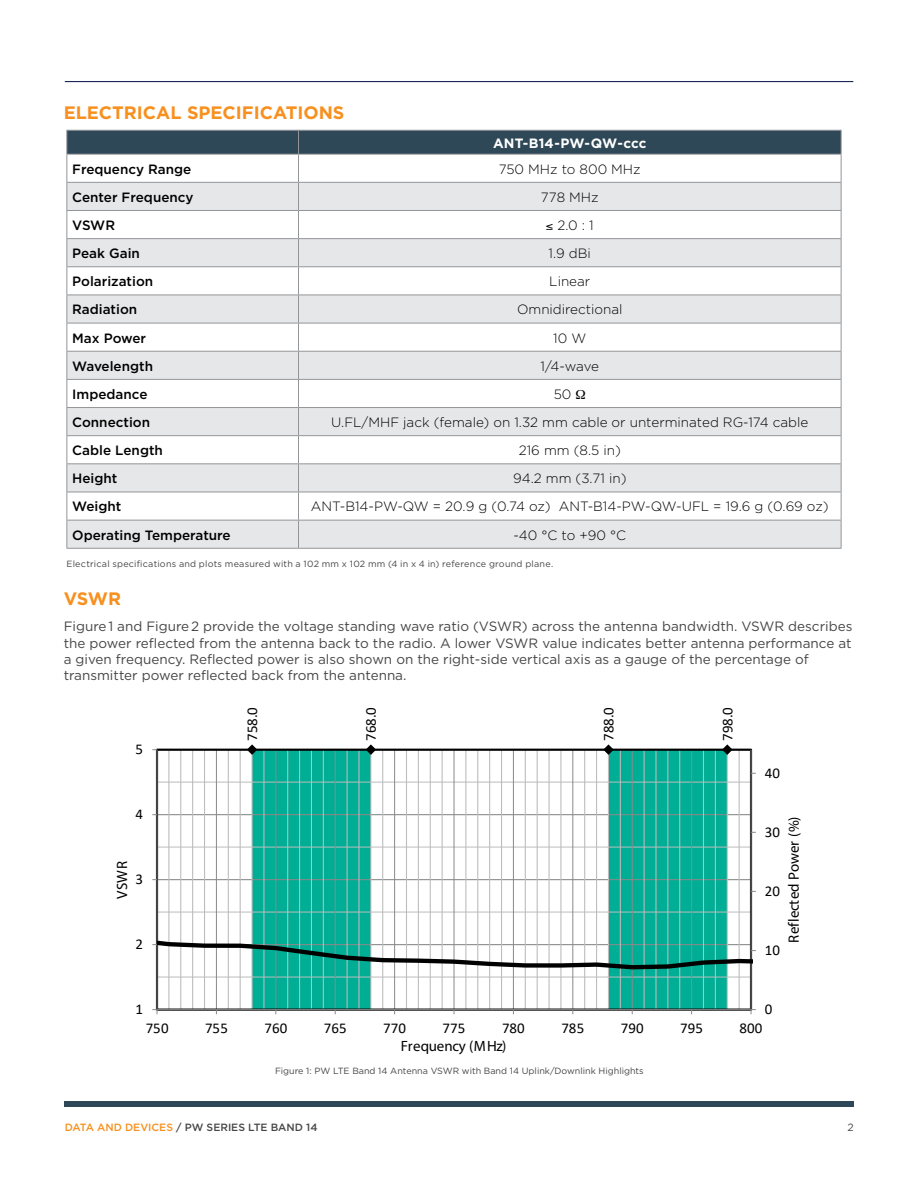
<style>
.page{position:relative;width:918px;height:1188px;background:#fff}
.page>*{position:absolute;margin:0;border:0;box-sizing:border-box;transform-origin:0 0}
.t1{font:700 18px "Gotham";color:#f7901e}
.t2{font:15px "Calibri";color:#000}
.t3{font:15px "Myriad Pro";letter-spacing:.005em;color:#000}
.t4{font:13.5px/16.2px "Gotham";color:#464547}
.t5{font:300 13.5px "Gotham";color:#000}
.t6{font:500 13.5px "Gotham";color:#000}
.t7{font:700 13.5px "Gotham";letter-spacing:.005em;color:#fff}
.t8{font:500 10.5px "Gotham";color:#464547}
.t9{font:10.5px "Gotham";color:#464547}
.t10{font:9px "Gotham";letter-spacing:.015em;color:#464547}
.s1{color:#f7901e}
</style>
<div class="page">
<hr style="left:65px;top:81px;width:788px;height:1px;background:#1e295b">
<div style="left:65px;top:1101px;width:789px;height:6px;background:#2e4857"></div>
<hr style="left:66px;top:548px;width:233px;height:1px;background:#939598">
<hr style="left:298px;top:548px;width:544px;height:1px;background:#939598">
<div style="left:609px;top:750px;width:118px;height:260px;background:#00ae95"></div>
<div style="left:252px;top:750px;width:119px;height:260px;background:#00ae95"></div>
<hr style="left:157px;top:977px;width:594px;height:1px;background:#bcbcbc">
<hr style="left:168px;top:750px;width:1px;height:260px;background:#bcbcbc">
<hr style="left:180px;top:750px;width:1px;height:260px;background:#bcbcbc">
<hr style="left:192px;top:750px;width:1px;height:260px;background:#bcbcbc">
<hr style="left:204px;top:750px;width:1px;height:260px;background:#bcbcbc">
<hr style="left:228px;top:750px;width:1px;height:260px;background:#bcbcbc">
<hr style="left:240px;top:750px;width:1px;height:260px;background:#bcbcbc">
<hr style="left:252px;top:750px;width:1px;height:260px;background:#bcbcbc">
<hr style="left:263px;top:750px;width:1px;height:260px;background:#bcbcbc">
<hr style="left:287px;top:750px;width:1px;height:260px;background:#bcbcbc">
<hr style="left:299px;top:750px;width:1px;height:260px;background:#bcbcbc">
<hr style="left:311px;top:750px;width:1px;height:260px;background:#bcbcbc">
<hr style="left:323px;top:750px;width:1px;height:260px;background:#bcbcbc">
<hr style="left:347px;top:750px;width:1px;height:260px;background:#bcbcbc">
<hr style="left:358px;top:750px;width:2px;height:260px;background:#bcbcbc">
<hr style="left:370px;top:750px;width:1px;height:260px;background:#bcbcbc">
<hr style="left:382px;top:750px;width:1px;height:260px;background:#bcbcbc">
<hr style="left:406px;top:750px;width:1px;height:260px;background:#bcbcbc">
<hr style="left:418px;top:750px;width:1px;height:260px;background:#bcbcbc">
<hr style="left:430px;top:750px;width:1px;height:260px;background:#bcbcbc">
<hr style="left:442px;top:750px;width:1px;height:260px;background:#bcbcbc">
<hr style="left:465px;top:750px;width:1px;height:260px;background:#bcbcbc">
<hr style="left:477px;top:750px;width:1px;height:260px;background:#bcbcbc">
<hr style="left:489px;top:750px;width:1px;height:260px;background:#bcbcbc">
<hr style="left:501px;top:750px;width:1px;height:260px;background:#bcbcbc">
<hr style="left:525px;top:750px;width:1px;height:260px;background:#bcbcbc">
<hr style="left:537px;top:750px;width:1px;height:260px;background:#bcbcbc">
<hr style="left:549px;top:750px;width:1px;height:260px;background:#bcbcbc">
<hr style="left:560px;top:750px;width:1px;height:260px;background:#bcbcbc">
<hr style="left:584px;top:750px;width:1px;height:260px;background:#bcbcbc">
<hr style="left:596px;top:750px;width:1px;height:260px;background:#bcbcbc">
<hr style="left:608px;top:750px;width:1px;height:260px;background:#bcbcbc">
<hr style="left:620px;top:750px;width:1px;height:260px;background:#bcbcbc">
<hr style="left:644px;top:750px;width:1px;height:260px;background:#bcbcbc">
<hr style="left:655px;top:750px;width:2px;height:260px;background:#bcbcbc">
<hr style="left:667px;top:750px;width:1px;height:260px;background:#bcbcbc">
<hr style="left:679px;top:750px;width:1px;height:260px;background:#bcbcbc">
<hr style="left:703px;top:750px;width:1px;height:260px;background:#bcbcbc">
<hr style="left:715px;top:750px;width:1px;height:260px;background:#bcbcbc">
<hr style="left:727px;top:750px;width:1px;height:260px;background:#bcbcbc">
<hr style="left:739px;top:750px;width:1px;height:260px;background:#bcbcbc">
<hr style="left:216px;top:750px;width:1px;height:260px;background:#898989">
<hr style="left:275px;top:750px;width:1px;height:260px;background:#898989">
<hr style="left:335px;top:750px;width:1px;height:260px;background:#898989">
<hr style="left:394px;top:750px;width:1px;height:260px;background:#898989">
<hr style="left:454px;top:750px;width:1px;height:260px;background:#898989">
<hr style="left:513px;top:750px;width:1px;height:260px;background:#898989">
<hr style="left:572px;top:750px;width:1px;height:260px;background:#898989">
<hr style="left:632px;top:750px;width:1px;height:260px;background:#898989">
<hr style="left:691px;top:750px;width:1px;height:260px;background:#898989">
<div style="left:156px;top:749px;width:596px;height:262px;border:2px solid #000"></div>
<hr style="left:751px;top:750px;width:1px;height:260px;background:#898989">
<hr style="left:157px;top:750px;width:1px;height:260px;background:#898989">
<hr style="left:157px;top:1009px;width:594px;height:1px;background:#898989">
<svg style="left:152px;top:1009px;width:6px;height:5px"></svg>
<svg style="left:751px;top:1009px;width:5px;height:5px"></svg>
<svg style="left:157px;top:780px;width:595px;height:192px"></svg>
<svg style="left:603px;top:744px;width:11px;height:11px"></svg>
<svg style="left:722px;top:744px;width:11px;height:11px"></svg>
<svg style="left:247px;top:744px;width:10px;height:11px"></svg>
<svg style="left:366px;top:744px;width:10px;height:11px"></svg>
<svg style="left:66px;top:130px;width:776px;height:418px"></svg>
<h1 class="t1" style="left:64px;top:101px;width:282px">ELECTRICAL SPECIFICATIONS</h1>
<p class="t7" style="left:493px;top:134px;width:155px">ANT-B14-PW-QW-ccc</p>
<p class="t6" style="left:72px;top:160px;width:121px">Frequency Range</p>
<p class="t5" style="left:499px;top:160px;width:143px">750 MHz to 800 MHz</p>
<p class="t6" style="left:72px;top:188px;width:123px">Center Frequency</p>
<p class="t5" style="left:541px;top:188px;width:59px">778 MHz</p>
<p class="t6" style="left:72px;top:216px;width:44px">VSWR</p>
<p class="t5" style="left:546px;top:217px;width:49px">≤ 2.0 : 1</p>
<p class="t6" style="left:72px;top:245px;width:69px">Peak Gain</p>
<p class="t5" style="left:549px;top:245px;width:44px">1.9 dBi</p>
<p class="t6" style="left:72px;top:273px;width:83px">Polarization</p>
<p class="t5" style="left:549px;top:273px;width:42px">Linear</p>
<p class="t6" style="left:72px;top:301px;width:67px">Radiation</p>
<p class="t5" style="left:517px;top:301px;width:107px">Omnidirectional</p>
<p class="t6" style="left:72px;top:329px;width:75px">Max Power</p>
<p class="t5" style="left:553px;top:329px;width:34px">10 W</p>
<p class="t6" style="left:72px;top:357px;width:82px">Wavelength</p>
<p class="t5" style="left:541px;top:357px;width:60px">1/4-wave</p>
<p class="t6" style="left:72px;top:385px;width:77px">Impedance</p>
<p class="t5" style="left:554px;top:386px;width:19px">50</p>
<p class="t6" style="left:72px;top:413px;width:79px">Connection</p>
<p class="t5" style="left:331px;top:414px;width:479px">U.FL/MHF jack (female) on 1.32 mm cable or unterminated RG-174 cable</p>
<p class="t6" style="left:72px;top:442px;width:92px">Cable Length</p>
<p class="t5" style="left:519px;top:442px;width:104px">216 mm (8.5 in)</p>
<p class="t6" style="left:72px;top:470px;width:47px">Height</p>
<p class="t5" style="left:513px;top:470px;width:115px">94.2 mm (3.71 in)</p>
<p class="t6" style="left:72px;top:498px;width:51px">Weight</p>
<p class="t5" style="left:311px;top:498px;width:519px">ANT-B14-PW-QW = 20.9 g (0.74 oz) ANT-B14-PW-QW-UFL = 19.6 g (0.69 oz)</p>
<p class="t6" style="left:72px;top:526px;width:160px">Operating Temperature</p>
<p class="t5" style="left:513px;top:526px;width:114px">-40 °C to +90 °C</p>
<p class="t10" style="left:66px;top:558px;width:488px">Electrical specifications and plots measured with a 102 mm x 102 mm (4 in x 4 in) reference ground plane.</p>
<h1 class="t1" style="left:64px;top:587px;width:59px">VSWR</h1>
<p class="t4" style="left:64px;top:618px;width:790px">Figure 1 and Figure 2 provide the voltage standing wave ratio (VSWR) across the antenna bandwidth. VSWR describes the power reflected from the antenna back to the radio. A lower VSWR value indicates better antenna performance at a given frequency. Reflected power is also shown on the right-side vertical axis as a gauge of the percentage of transmitter power reflected back from the antenna.</p>
<p class="t2" style="left:136px;top:739px;width:9px">5</p>
<p class="t2" style="left:136px;top:804px;width:9px">4</p>
<p class="t3" style="left:113px;top:899px;width:39px;rotate:-90deg">VSWR</p>
<p class="t2" style="left:136px;top:868px;width:9px">3</p>
<p class="t2" style="left:136px;top:933px;width:9px">2</p>
<p class="t2" style="left:242px;top:741px;width:36px;rotate:-90deg">758.0</p>
<p class="t2" style="left:361px;top:741px;width:36px;rotate:-90deg">768.0</p>
<p class="t2" style="left:598px;top:741px;width:36px;rotate:-90deg">788.0</p>
<p class="t2" style="left:717px;top:741px;width:36px;rotate:-90deg">798.0</p>
<p class="t2" style="left:765px;top:762px;width:17px">40</p>
<p class="t2" style="left:765px;top:821px;width:17px">30</p>
<p class="t2" style="left:765px;top:880px;width:17px">20</p>
<p class="t2" style="left:765px;top:939px;width:17px">10</p>
<p class="t3" style="left:785px;top:943px;width:127px;rotate:-90deg">Reflected Power (%)</p>
<p class="t2" style="left:136px;top:998px;width:9px">1</p>
<p class="t2" style="left:765px;top:998px;width:9px">0</p>
<p class="t2" style="left:146px;top:1018px;width:24px">750</p>
<p class="t2" style="left:205px;top:1018px;width:24px">755</p>
<p class="t2" style="left:264px;top:1018px;width:24px">760</p>
<p class="t2" style="left:324px;top:1018px;width:24px">765</p>
<p class="t2" style="left:383px;top:1018px;width:24px">770</p>
<p class="t2" style="left:443px;top:1018px;width:24px">775</p>
<p class="t2" style="left:502px;top:1018px;width:24px">780</p>
<p class="t2" style="left:561px;top:1018px;width:24px">785</p>
<p class="t2" style="left:621px;top:1018px;width:24px">790</p>
<p class="t2" style="left:680px;top:1018px;width:24px">795</p>
<p class="t2" style="left:740px;top:1018px;width:24px">800</p>
<p class="t3" style="left:401px;top:1037px;width:107px">Frequency (MHz)</p>
<p class="t10" style="left:275px;top:1065px;width:370px">Figure 1: PW LTE Band 14 Antenna VSWR with Band 14 Uplink/Downlink Highlights</p>
<p class="t8" style="left:65px;top:1120px;width:254px"><span class="s1">DATA AND DEVICES</span> / PW SERIES LTE BAND 14</p>
<p class="t9" style="left:848px;top:1121px;width:8px">2</p>
</div>
